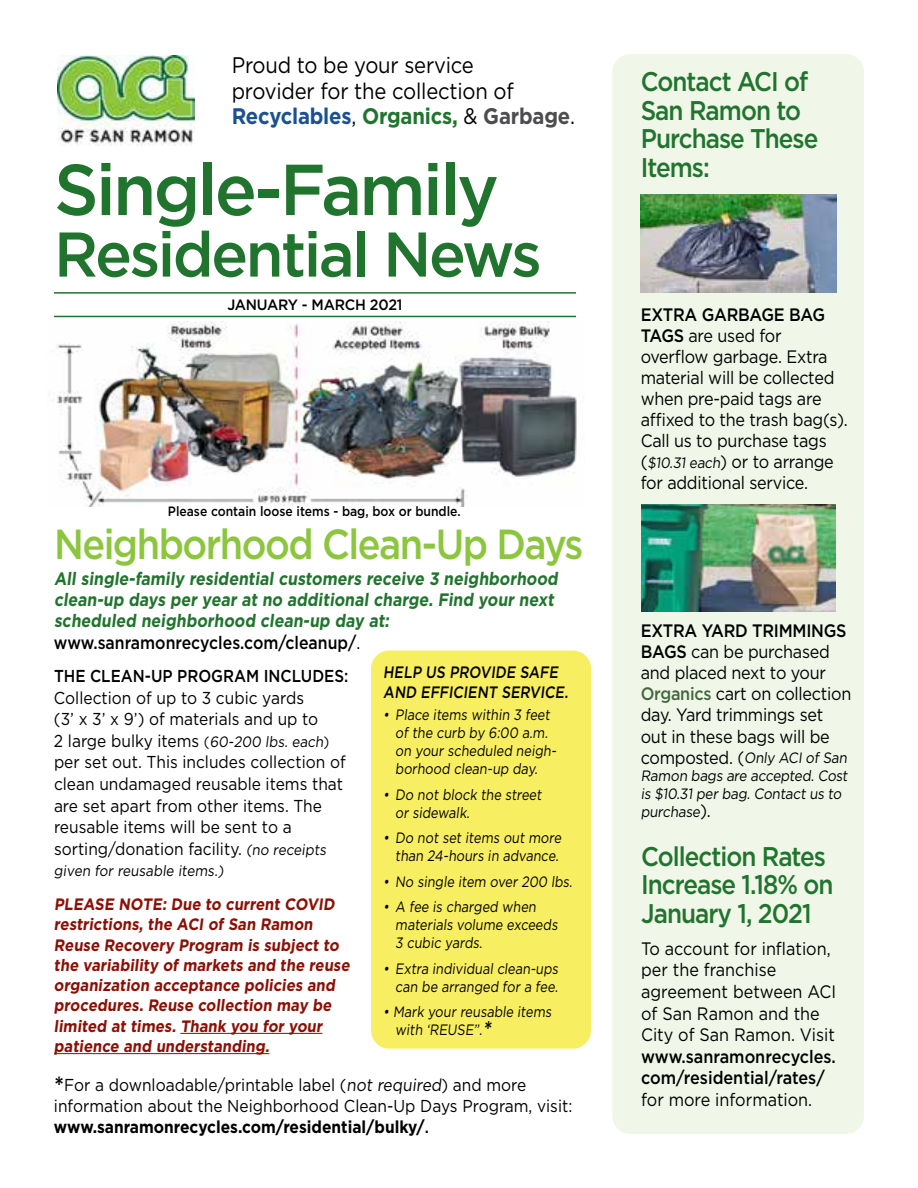
<style>
.page{position:relative;width:918px;height:1188px;background:#fff}
.page>*{position:absolute;margin:0;border:0;box-sizing:border-box;transform-origin:0 0}
.t1{font:500 72px "Gotham";letter-spacing:-.04em;color:#20742e}
.t2{font:500 63px "Gotham";letter-spacing:-.04em;color:#20742e}
.t3{font:500 42px "Gotham";letter-spacing:-.04em;color:#8cc63f;scale:.9 1}
.t4{font:500 27px/28.5px "Gotham";letter-spacing:-.04em;color:#20742e;scale:.9 1}
.t5{font:22.5px/25.5px "Gotham";letter-spacing:-.01em;color:#000;scale:.9 1}
.t6{font:18px/21px "Gotham";letter-spacing:-.015em;color:#000;scale:.9 1}
.t7{font:700 18px/21.5px "Gotham";color:#20742e;scale:.88 1}
.t8{font:500 18px/21.6px "Gotham";color:#000;scale:.9 1}
.t9{font:17.25px/21.6px "Gotham";color:#000;scale:.9 1}
.t10{font:500 17.25px "Gotham";color:#000;scale:.88 1}
.t11{font:700 16.5px/20.2px "Gotham";color:#8b0f04;scale:.9 1}
.t12{font:500 16.5px/19.5px "Gotham";color:#000;scale:.85 1}
.t13{font:15px/18px "Gotham";color:#000;scale:.85 1}
.t14{font:15px/18px "Gotham";color:#000;scale:.9 1}
.t15{font:500 15px "Gotham";letter-spacing:-.015em;color:#000;scale:.95 1}
.t16{font:500 13.5px "Gotham";color:#000;scale:.9 1}
.s1{font-weight:700;color:#1b5190}
.s2{font-weight:700;color:#20742e}
.s3{font-weight:700;color:#4d4d4f}
.s4{font-weight:500;color:#000}
.s5{font-weight:400;color:#000}
.s6{font-size:15px}
.s7{font-weight:500;font-size:26.25px}
.s8{font-weight:700}
.s9{font-weight:500}
.s10{font-weight:500;font-size:24px}
.s11{font-weight:500;color:#41693d}
.s12{font-size:18px}
</style>
<div class="page">
<hr style="left:180px;top:1033px;width:142px;height:1px;background:#8b0f04">
<hr style="left:54px;top:1053px;width:215px;height:1px;background:#8b0f04">
<div style="left:612px;top:54px;width:252px;height:1080px;background:#f0f7e8;border-radius:18px"></div>
<hr style="left:54px;top:292px;width:522px;height:2px;background:#20742e">
<hr style="left:54px;top:316px;width:522px;height:1px;background:#20742e">
<img style="left:57px;top:56px;width:138px;height:89px">
<img style="left:56px;top:322px;width:521px;height:184px">
<img style="left:641px;top:195px;width:195px;height:97px">
<img style="left:641px;top:505px;width:194px;height:106px">
<div style="left:371px;top:651px;width:220px;height:398px;background:#f8ee62;border-radius:18px"></div>
<p class="t5" style="left:232px;top:52px;width:383px">Proud to be your service<br>provider for the collection of<br><span class="s1">Recyclables</span>, <span class="s2">Organics,</span> &amp; <span class="s3">Garbage</span>.</p>
<h1 class="t1" style="left:54px;top:143px;width:446px">Single-Family</h1>
<h2 class="t2" style="left:54px;top:213px;width:489px">Residential News</h2>
<p class="t15" style="left:227px;top:295px;width:186px">JANUARY - MARCH 2021</p>
<p class="t16" style="left:168px;top:502px;width:327px">Please contain loose items - bag, box or bundle.</p>
<h3 class="t3" style="left:54px;top:517px;width:590px">Neighborhood Clean-Up Days</h3>
<p class="t7" style="left:54px;top:567px;width:578px">All single-family residential customers receive 3 neighborhood clean-up days per year at no additional charge. Find your next scheduled neighborhood clean-up day at: <span class="s4">www.sanramonrecycles.com/cleanup/</span><span class="s5">.</span></p>
<p class="t10" style="left:54px;top:665px;width:336px">THE CLEAN-UP PROGRAM INCLUDES:</p>
<p class="t9" style="left:54px;top:686px;width:326px">Collection of up to 3 cubic yards<br>(3’ x 3’ x 9’) of materials and up to<br>2 large bulky items <span class="s6">(60-200 lbs. each) </span>per set out. This includes collection of clean undamaged reusable items that are set apart from other items. The reusable items will be sent to a sorting/donation facility. <span class="s6">(no receipts</span></p>
<p class="t14" style="left:54px;top:862px;width:192px">given for reusable items.)</p>
<p class="t11" style="left:54px;top:894px;width:333px">PLEASE NOTE: Due to current COVID restrictions, the ACI of San Ramon Reuse Recovery Program is subject to the variability of markets and the reuse organization acceptance policies and procedures. Reuse collection may be limited at times. Thank you for your patience and understanding.</p>
<p class="t9" style="left:54px;top:1074px;width:577px;line-height:21px"><span class="s7">*</span>For a downloadable/printable label (not required) and more information about the Neighborhood Clean-Up Days Program, visit: <span class="s8">www.sanramonrecycles.com/residential/bulky/</span><span class="s9">.</span></p>
<p class="t12" style="left:383px;top:662px;width:222px">HELP US PROVIDE SAFE<br>AND EFFICIENT SERVICE.</p>
<p class="t13" style="left:395px;top:705px;width:194px;text-indent:-12px">• Place items within 3 feet of the curb by 6:00 a.m. on your scheduled neigh&shy;borhood clean-up day.</p>
<p class="t13" style="left:395px;top:785px;width:176px;text-indent:-12px">• Do not block the street or sidewalk.</p>
<p class="t13" style="left:383px;top:828px;width:214px;text-align:right">• Do not set items out more than 24-hours in advance.</p>
<p class="t13" style="left:383px;top:872px;width:227px">• No single item over 200 lbs.</p>
<p class="t13" style="left:395px;top:897px;width:195px;text-indent:-12px">• A fee is charged when materials volume exceeds<br>3 cubic yards.</p>
<p class="t13" style="left:383px;top:959px;width:210px;text-align:right">• Extra individual clean-ups can be arranged for a fee.</p>
<p class="t13" style="left:395px;top:1002px;width:188px;text-indent:-12px">• Mark your reusable items with ‘REUSE”.<span class="s10">*</span></p>
<h3 class="t4" style="left:641px;top:67px;width:199px">Contact ACI of<br>San Ramon to<br>Purchase These<br>Items:</h3>
<p class="t6" style="left:641px;top:304px;width:232px"><span class="s9">EXTRA GARBAGE BAG<br>TAGS</span> are used for overflow garbage. Extra material will be collected when pre-paid tags are affixed to the trash bag(s).<br>Call us to purchase tags (<span class="s6">$10.31 each</span>) or to arrange for additional service.</p>
<p class="t6" style="left:641px;top:620px;width:236px"><span class="s9">EXTRA YARD TRIMMINGS<br>BAGS</span> can be purchased and placed next to your<br><span class="s11">Organics</span> cart on collection day. Yard trimmings set out in these bags will be</p>
<p class="t14" style="left:641px;top:749px;width:234px"><span class="s12">composted. (</span>Only ACI of San<br>Ramon bags are accepted. Cost is $10.31 per bag. Contact us to purchase<span class="s12">) .</span></p>
<h3 class="t4" style="left:641px;top:842px;width:215px">Collection Rates<br>Increase 1.18% on<br>January 1, 2021</h3>
<p class="t6" style="left:641px;top:937px;width:218px;line-height:21.6px">To account for inflation, per the franchise agreement between ACI of San Ramon and the<br>City of San Ramon. Visit</p>
<p class="t8" style="left:641px;top:1045px;width:218px">www.sanramonrecycles. com/residential/rates/</p>
<p class="t6" style="left:641px;top:1089px;width:192px">for more information.</p>
</div>
